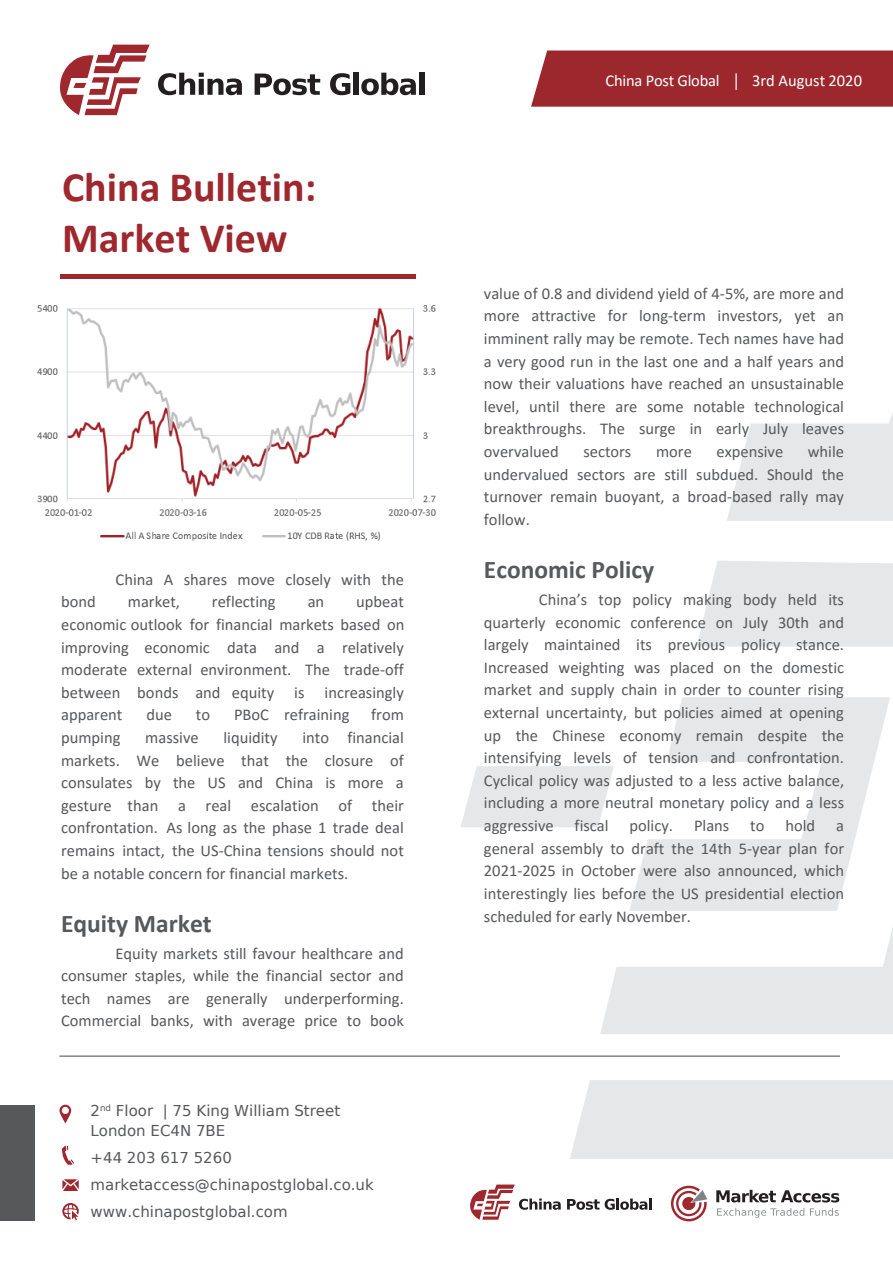
<style>
.page{position:relative;width:893px;height:1263px;background:#fff}
.page>*{position:absolute;margin:0;border:0;box-sizing:border-box;transform-origin:0 0}
.t1{font:700 42px/50.4px "Calibri";color:#9e282d}
.t2{font:700 25.5px "Calibri";color:#58595b}
.t3{font:700 25.5px "Calibri";color:#57585a}
.t4{font:16.5px/22.6px "Calibri";color:#58595b;text-align:justify}
.t5{font:16.5px/22.6px "Calibri";color:#57585a;text-align:justify}
.t6{font:16.5px "Calibri";letter-spacing:-.015em;color:#fff}
.t7{font:15px/27px "DejaVu Sans";color:#57585a}
.s1{font-style:inherit}
.s2{font-family:"DejaVu Sans Condensed"}
</style>
<div class="page">
<svg style="left:727px;top:413px;width:166px;height:108px"></svg>
<svg style="left:697px;top:561px;width:196px;height:86px;background:#e7e8ea"></svg>
<svg style="left:629px;top:697px;width:261px;height:214px;fill:#e6e7e9"></svg>
<svg style="left:600px;top:927px;width:293px;height:107px"></svg>
<div style="left:570px;top:1080px;width:323px;height:79px;background:#e6e7e9"></div>
<svg style="left:461px;top:766px;width:153px;height:61px;background:#e8e9eb"></svg>
<svg style="left:716px;top:1190px;width:123px;height:12px"></svg>
<svg style="left:717px;top:1208px;width:87px;height:10px"></svg>
<svg style="left:810px;top:1208px;width:29px;height:8px"></svg>
<svg style="left:671px;top:1186px;width:36px;height:35px"></svg>
<svg style="left:60px;top:45px;width:90px;height:70px"></svg>
<svg style="left:158px;top:73px;width:84px;height:22px"></svg>
<svg style="left:255px;top:74px;width:65px;height:21px"></svg>
<svg style="left:330px;top:73px;width:20px;height:22px"></svg>
<div style="left:354px;top:73px;width:5px;height:22px;background:#231f20"></div>
<svg style="left:361px;top:73px;width:55px;height:22px"></svg>
<div style="left:419px;top:73px;width:5px;height:22px;background:#231f20"></div>
<svg style="left:470px;top:1184px;width:91px;height:36px"></svg>
<svg style="left:567px;top:1198px;width:85px;height:12px"></svg>
<div style="left:531px;top:51px;width:362px;height:56px;background:#9c282d"></div>
<div style="left:60px;top:274px;width:356px;height:5px;background:#9e282d"></div>
<svg style="left:62px;top:1203px;width:17px;height:17px"></svg>
<svg style="left:61px;top:1146px;width:13px;height:19px"></svg>
<svg style="left:62px;top:1179px;width:17px;height:12px"></svg>
<svg style="left:59px;top:1105px;width:12px;height:18px"></svg>
<hr style="left:59px;top:1055px;width:781px;height:2px;background:#57585a">
<div style="left:0;top:1105px;width:34px;height:115px;background:#57585a"></div>
<img style="left:37px;top:305px;width:399px;height:236px">
<h1 class="t1" style="left:62px;top:161px;width:256px">China Bulletin<span class="s1">:<br></span>Market <span class="s1">View</span></h1>
<p class="t5" style="left:116px;top:568px;width:290px">China A shares move closely with the</p>
<p class="t5" style="left:61px;top:590px;width:36px">bond</p>
<p class="t5" style="left:128px;top:590px;width:54px">market,</p>
<p class="t5" style="left:212px;top:590px;width:65px">reflecting</p>
<p class="t5" style="left:308px;top:590px;width:18px">an</p>
<p class="t5" style="left:61px;top:590px;width:345px;text-indent:295px">upbeat economic outlook for financial markets based on improving economic data and a relatively moderate external environment. The trade-off between bonds and equity is increasingly apparent</p>
<p class="t5" style="left:146px;top:703px;width:27px">due</p>
<p class="t5" style="left:196px;top:703px;width:16px">to</p>
<p class="t5" style="left:234px;top:703px;width:117px">PBoC refraining</p>
<p class="t5" style="left:371px;top:703px;width:34px">from</p>
<p class="t5" style="left:61px;top:726px;width:344px;text-indent:241px">into financial markets. We believe that the closure of consulates by the US and China is more a gesture than a real escalation of their confrontation. As long as the phase 1 trade deal remains intact, the US-China tensions should not be a notable concern for financial markets.</p>
<h2 class="t3" style="left:61px;top:905px;width:152px">Equity Market</h2>
<p class="t5" style="left:61px;top:941px;width:344px;text-indent:54px">Equity markets still favour healthcare and consumer staples, while the financial sector and tech names are generally underperforming.<br>Commercial banks, with average price to book</p>
<p class="t5" style="left:61px;top:726px;width:61px">pumping</p>
<p class="t5" style="left:145px;top:726px;width:55px">massive</p>
<p class="t5" style="left:224px;top:726px;width:56px">liquidity</p>
<p class="t7" style="left:91px;top:1101px;width:251px;line-height:19.5px">2<sup>nd</sup> Floor | 75 King William Street<br>London EC4N 7BE</p>
<p class="t7" style="left:91px;top:1143px;width:285px">+44 203 617 5260 marketaccess@chinapostglobal.co.uk www.chinapostglobal.com</p>
<p class="t6" style="left:605px;top:69px;width:258px">China Post Global <span class="s2">|</span> 3rd August 2020</p>
<p class="t4" style="left:484px;top:281px;width:362px">value of 0.8 and dividend yield of 4-5%, are more and more attractive for long-term investors, yet an imminent rally may be remote. Tech names have had a very good run in the last one and a half years and now their valuations have reached an unsustainable level, until there are some notable technological breakthroughs. The surge in early July leaves overvalued</p>
<p class="t4" style="left:484px;top:440px;width:362px;text-indent:324px">while undervalued sectors are still subdued. Should the turnover remain buoyant, a broad-based rally may follow.</p>
<h2 class="t2" style="left:484px;top:552px;width:172px">Economic Policy</h2>
<p class="t4" style="left:484px;top:588px;width:362px;text-indent:55px">China’s top policy making body held its quarterly economic conference on July 30th and largely maintained its previous policy stance.<br>Increased weighting was placed on the domestic market and supply chain in order to counter rising external uncertainty, but policies aimed at opening up the Chinese economy remain despite the intensifying levels of tension and confrontation.<br>Cyclical policy was adjusted to a less active balance, including a more neutral monetary policy and a less aggressive</p>
<p class="t4" style="left:583px;top:440px;width:50px">sectors</p>
<p class="t4" style="left:656px;top:440px;width:37px">more</p>
<p class="t4" style="left:716px;top:440px;width:68px">expensive</p>
<p class="t4" style="left:575px;top:814px;width:35px">fiscal</p>
<p class="t4" style="left:629px;top:814px;width:45px">policy.</p>
<p class="t4" style="left:694px;top:814px;width:37px">Plans</p>
<p class="t4" style="left:750px;top:814px;width:16px">to</p>
<p class="t4" style="left:785px;top:814px;width:31px">hold</p>
<p class="t4" style="left:484px;top:814px;width:362px;text-indent:352px">a general assembly to draft the 14th 5-year plan for 2021-2025 in October were also announced, which interestingly lies before the US presidential election scheduled for early November.</p>
</div>
